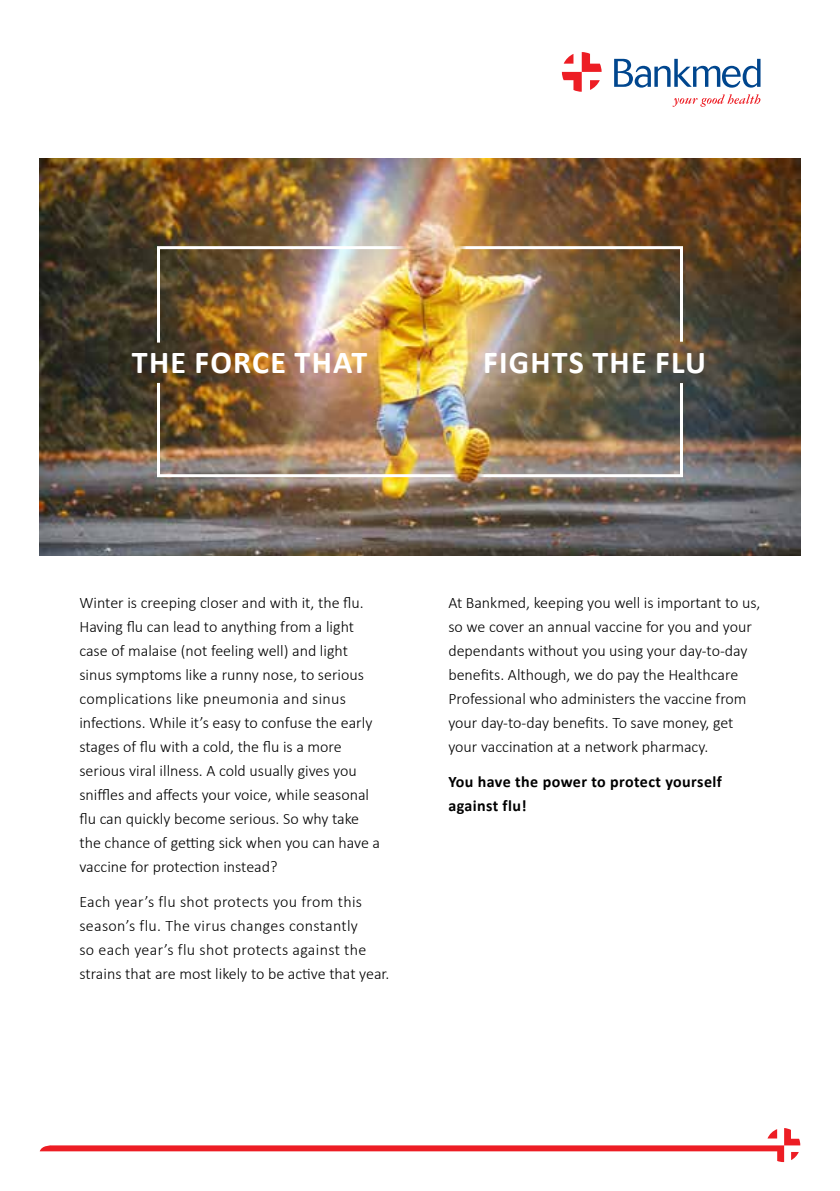
<style>
.page{position:relative;width:840px;height:1191px;background:#fff}
.page>*{position:absolute;margin:0;border:0;box-sizing:border-box;transform-origin:0 0}
.t1{font:700 32px "Calibri";letter-spacing:.04em;color:#fff}
.t2{font:300 16px/24px "Calibri";color:#000}
.t3{font:300 16px/24px "Calibri";letter-spacing:.02em;color:#000}
.t4{font:700 16px/24px "Calibri";letter-spacing:.025em;color:#000}
</style>
<div class="page">
<svg style="left:561px;top:52px;width:40px;height:40px"></svg>
<svg style="left:614px;top:59px;width:146px;height:29px"></svg>
<svg style="left:672px;top:94px;width:88px;height:13px"></svg>
<svg style="left:40px;top:1128px;width:759px;height:34px"></svg>
<img style="left:40px;top:159px;width:759px;height:397px">
<img style="left:155px;top:381px;width:305px;height:98px">
<img style="left:453px;top:245px;width:231px;height:99px">
<img style="left:155px;top:245px;width:253px;height:99px">
<img style="left:473px;top:381px;width:211px;height:98px">
<h1 class="t1" style="left:132px;top:341px;width:237px">THE FORCE THAT</h1>
<h1 class="t1" style="left:483px;top:341px;width:224px">FIGHTS THE FLU</h1>
<p class="t2" style="left:79px;top:589px;width:302px">Winter is creeping closer and with it, the flu.<br>Having flu can lead to anything from a light case of malaise (not feeling well) and light sinus symptoms like a runny nose, to serious complications like pneumonia and sinus infections. While it’s easy to confuse the early stages of flu with a cold, the flu is a more serious viral illness. A cold usually gives you sniffles and affects your voice, while seasonal flu can quickly become serious. So why take the chance of getting sick when you can have a vaccine for protection instead?</p>
<p class="t3" style="left:79px;top:889px;width:311px">Each year’s flu shot protects you from this season’s flu. The virus changes constantly<br>so each year’s flu shot protects against the strains that are most likely to be active that year.</p>
<p class="t2" style="left:448px;top:589px;width:313px">At Bankmed, keeping you well is important to us, so we cover an annual vaccine for you and your dependants without you using your day-to-day benefits. Although, we do pay the Healthcare Professional who administers the vaccine from your day-to-day benefits. To save money, get your vaccination at a network pharmacy.</p>
<p class="t4" style="left:448px;top:769px;width:275px">You have the power to protect yourself against flu!</p>
</div>
